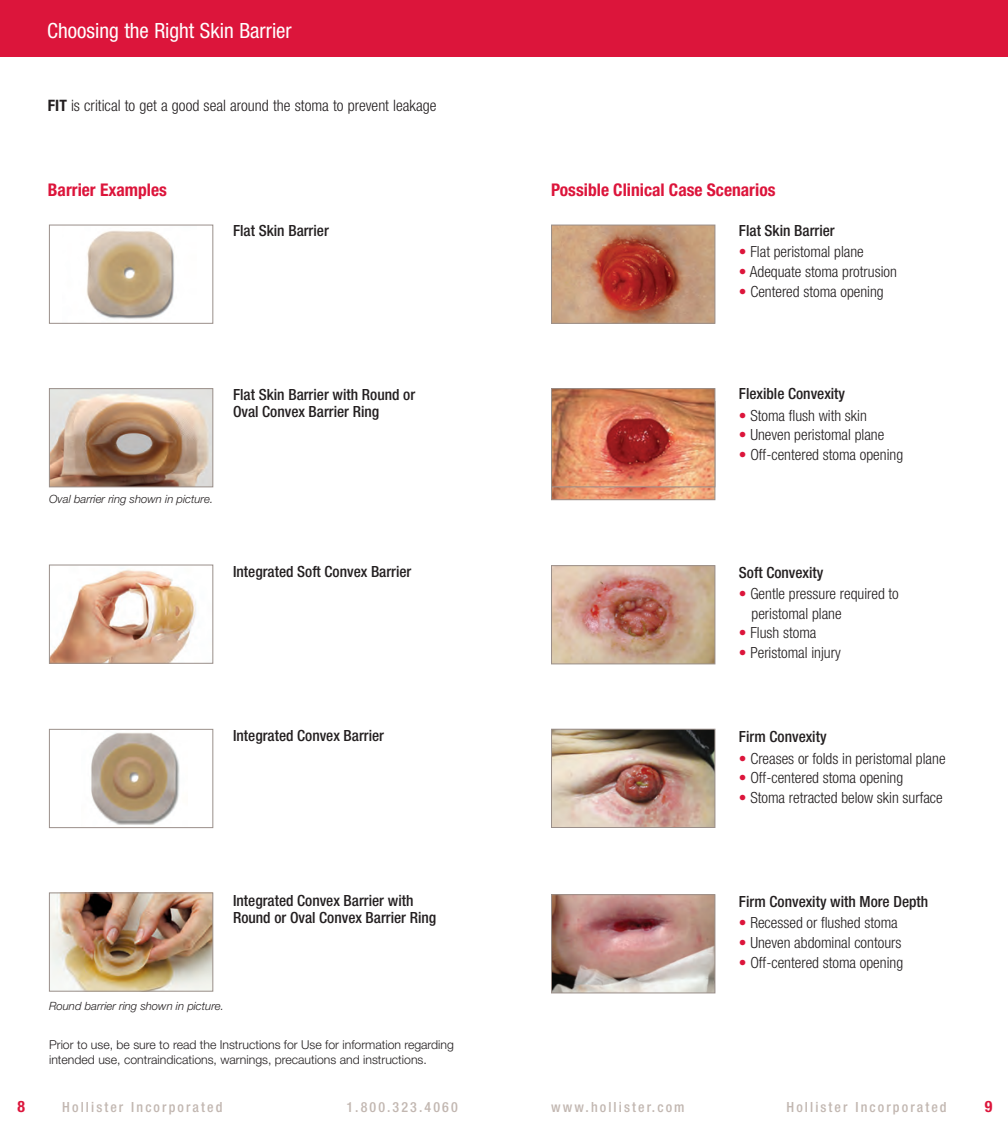
<style>
.page{position:relative;width:1008px;height:1134px;background:#fff}
.page>*{position:absolute;margin:0;border:0;box-sizing:border-box;transform-origin:0 0}
.Page_Head_White{font:condensed 21px "Helvetica Neue LT Std";color:#fff}
.t1{font:700 condensed 17.5px "Helvetica Neue LT Std";color:#dc153b}
.Body_Text{font:300 condensed 15.75px "Helvetica Neue LT Std";color:#231f20}
.Page_Number_Left{font:700 condensed 15.75px "Helvetica Neue LT Std";color:#dc153b}
.Page_Number_Right{font:700 condensed 15.75px "Helvetica Neue LT Std";color:#dc153b}
.t2{font:300 condensed 15.4px/19.6px "Helvetica Neue LT Std";color:#231f20}
.t3{font:500 condensed 15.4px/16.8px "Helvetica Neue LT Std";color:#231f20}
.t4{font:500 condensed 14px "Helvetica Neue LT Std";letter-spacing:.15em;color:#c2b7b1}
.t5{font:300 12.25px/14.7px "Helvetica Neue LT Std";color:#231f20}
.t6{font:italic 300 11.38px "Helvetica Neue LT Std";color:#231f20}
.s1{font-weight:700}
.s2{color:#dc153b}
</style>
<div class="page">
<div style="left:0;top:0;width:1008px;height:57px;background:#dc153b"></div>
<img style="left:86px;top:230px;width:88px;height:89px">
<div style="left:49px;top:225px;width:164px;height:99px;border:1px solid #9a8f8a"></div>
<img style="left:51px;top:390px;width:160px;height:95px">
<div style="left:49px;top:388px;width:164px;height:99px;border:1px solid #9a8f8a"></div>
<img style="left:51px;top:569px;width:145px;height:93px">
<div style="left:49px;top:565px;width:164px;height:99px;border:1px solid #9a8f8a"></div>
<img style="left:91px;top:732px;width:89px;height:93px">
<div style="left:49px;top:729px;width:164px;height:99px;border:1px solid #9a8f8a"></div>
<img style="left:51px;top:895px;width:160px;height:94px">
<div style="left:49px;top:893px;width:164px;height:98px;border:1px solid #9a8f8a"></div>
<img style="left:553px;top:227px;width:160px;height:95px">
<div style="left:551px;top:225px;width:164px;height:99px;border:1px solid #9a8f8a"></div>
<img style="left:553px;top:487px;width:160px;height:11px">
<div style="left:551px;top:401px;width:164px;height:99px;border:1px solid #9a8f8a"></div>
<img style="left:553px;top:390px;width:160px;height:95px">
<div style="left:551px;top:388px;width:164px;height:99px;border:1px solid #9a8f8a"></div>
<img style="left:553px;top:567px;width:160px;height:95px">
<div style="left:551px;top:565px;width:164px;height:99px;border:1px solid #9a8f8a"></div>
<img style="left:553px;top:731px;width:160px;height:95px">
<div style="left:551px;top:729px;width:164px;height:99px;border:1px solid #9a8f8a"></div>
<img style="left:553px;top:896px;width:160px;height:95px">
<div style="left:551px;top:894px;width:164px;height:99px;border:1px solid #9a8f8a"></div>
<p class="Page_Head_White" style="left:47px;top:19px;width:246px">Choosing the Right Skin Barrier</p>
<p class="Body_Text" style="left:48px;top:96px;width:390px"><span class="s1">FIT</span> is critical to get a good seal around the stoma to prevent leakage</p>
<p class="t1" style="left:48px;top:180px;width:121px">Barrier Examples</p>
<p class="t1" style="left:551px;top:179px;width:226px">Possible Clinical Case Scenarios</p>
<p class="t3" style="left:233px;top:222px;width:97px">Flat Skin Barrier</p>
<p class="t3" style="left:739px;top:222px;width:97px">Flat Skin Barrier</p>
<p class="t2" style="left:739px;top:242px;width:126px"><span class="s2">•</span> Flat peristomal plane</p>
<p class="t2" style="left:739px;top:262px;width:159px"><span class="s2">•</span> Adequate stoma protrusion</p>
<p class="t2" style="left:739px;top:281px;width:146px"><span class="s2">•</span> Centered stoma opening</p>
<p class="t3" style="left:233px;top:386px;width:184px">Flat Skin Barrier with Round or<br>Oval Convex Barrier Ring</p>
<p class="t3" style="left:739px;top:385px;width:108px">Flexible Convexity</p>
<p class="t2" style="left:739px;top:406px;width:129px"><span class="s2">•</span> Stoma flush with skin</p>
<p class="t2" style="left:739px;top:425px;width:147px"><span class="s2">•</span> Uneven peristomal plane</p>
<p class="t2" style="left:739px;top:445px;width:166px"><span class="s2">•</span> Off-centered stoma opening</p>
<p class="t6" style="left:49px;top:493px;width:166px">Oval barrier ring shown in picture.</p>
<p class="t3" style="left:233px;top:563px;width:180px">Integrated Soft Convex Barrier</p>
<p class="t3" style="left:739px;top:564px;width:86px">Soft Convexity</p>
<p class="t2" style="left:752px;top:584px;width:149px;text-indent:-13px"><span class="s2">•</span> Gentle pressure required to peristomal plane</p>
<p class="t2" style="left:739px;top:623px;width:79px"><span class="s2">•</span> Flush stoma</p>
<p class="t2" style="left:739px;top:643px;width:103px"><span class="s2">•</span> Peristomal injury</p>
<p class="t3" style="left:233px;top:727px;width:153px">Integrated Convex Barrier</p>
<p class="t3" style="left:739px;top:728px;width:89px">Firm Convexity</p>
<p class="t2" style="left:739px;top:748px;width:208px"><span class="s2">•</span> Creases or folds in peristomal plane</p>
<p class="t2" style="left:739px;top:768px;width:166px"><span class="s2">•</span> Off-centered stoma opening</p>
<p class="t2" style="left:739px;top:788px;width:205px"><span class="s2">•</span> Stoma retracted below skin surface</p>
<p class="t3" style="left:233px;top:892px;width:205px">Integrated Convex Barrier with<br>Round or Oval Convex Barrier Ring</p>
<p class="t3" style="left:739px;top:893px;width:191px">Firm Convexity with More Depth</p>
<p class="t2" style="left:739px;top:913px;width:160px"><span class="s2">•</span> Recessed or flushed stoma</p>
<p class="t2" style="left:739px;top:933px;width:164px"><span class="s2">•</span> Uneven abdominal contours</p>
<p class="t2" style="left:739px;top:952px;width:166px"><span class="s2">•</span> Off-centered stoma opening</p>
<p class="t6" style="left:49px;top:999px;width:176px">Round barrier ring shown in picture.</p>
<p class="t5" style="left:49px;top:1037px;width:406px">Prior to use, be sure to read the Instructions for Use for information regarding intended use, contraindications, warnings, precautions and instructions.</p>
<p class="Page_Number_Left" style="left:18px;top:1097px;width:9px">8</p>
<p class="t4" style="left:62px;top:1099px;width:162px">Hollister Incorporated</p>
<p class="t4" style="left:346px;top:1099px;width:113px">1.800.323.4060</p>
<p class="t4" style="left:551px;top:1099px;width:135px">www.hollister.com</p>
<p class="t4" style="left:786px;top:1099px;width:162px">Hollister Incorporated</p>
<p class="Page_Number_Right" style="left:985px;top:1097px;width:9px">9</p>
</div>
